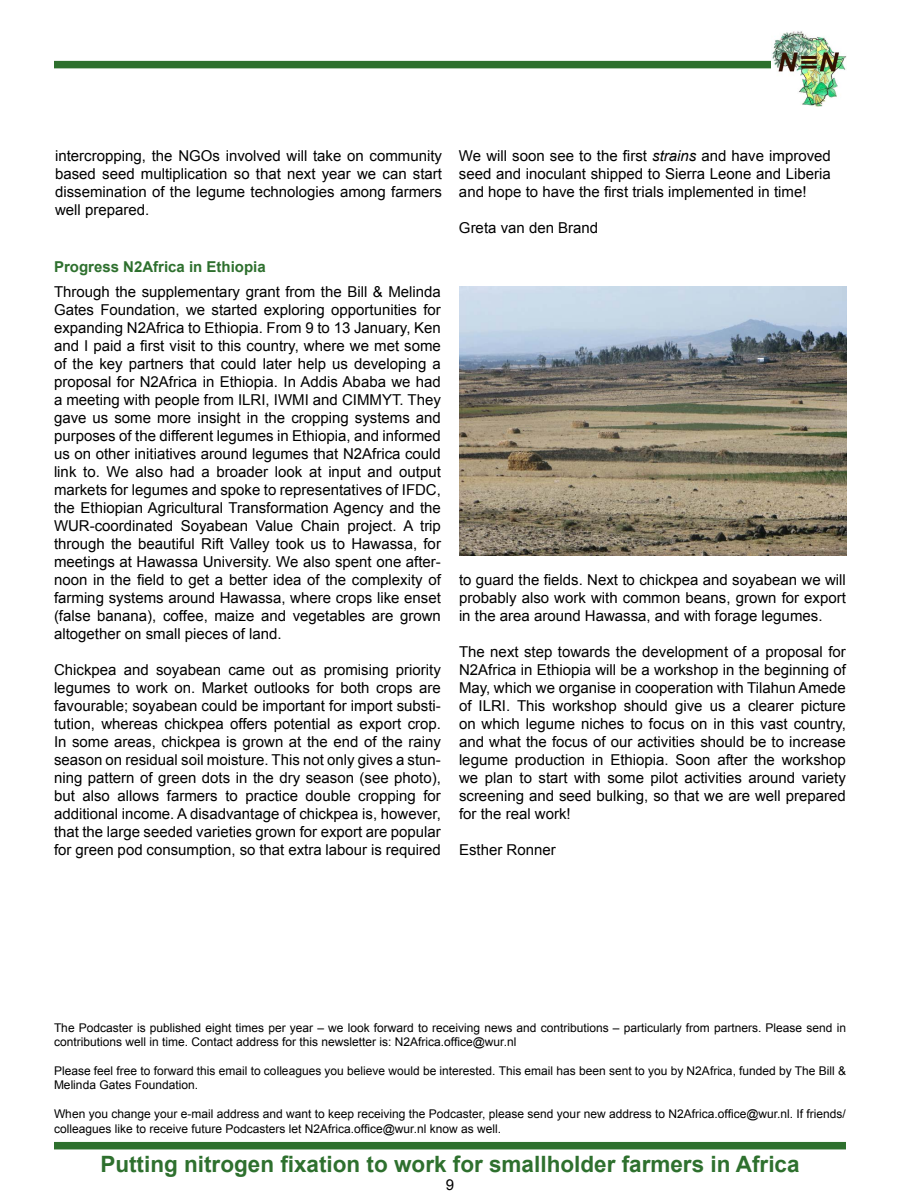
<style>
.page{position:relative;width:900px;height:1200px;background:#fff}
.page>*{position:absolute;margin:0;border:0;box-sizing:border-box;transform-origin:0 0}
.t1{font:700 22.5px "Arial";color:#2e702e}
.t2{font:15px/18px "Arial";color:#000;text-align:justify}
.t3{font:700 15px "Arial";color:#2e702e}
.t4{font:12px/14.4px "Arial";color:#000}
.s1{font-style:italic}
</style>
<div class="page">
<div style="left:54px;top:1142px;width:792px;height:7px;background:#2e702e"></div>
<div style="left:54px;top:61px;width:717px;height:7px;background:#2e702e"></div>
<img style="left:772px;top:31px;width:74px;height:76px">
<img style="left:459px;top:286px;width:387px;height:270px">
<p class="t2" style="left:55px;top:147px;width:389px">intercropping, the NGOs involved will take on community based seed multiplication so that next year we can start dissemination of the legume technologies among farmers well prepared.</p>
<p class="t2" style="left:459px;top:147px;width:373px">We will soon see to the first <span class="s1">strains</span> and have improved seed and inoculant shipped to Sierra Leone and Liberia and hope to have the first trials implemented in time!</p>
<p class="t2" style="left:459px;top:219px;width:141px">Greta van den Brand</p>
<p class="t3" style="left:54px;top:257px;width:213px">Progress N2Africa in Ethiopia</p>
<p class="t2" style="left:54px;top:283px;width:388px">Through the supplementary grant from the Bill &amp; Melinda Gates Foundation, we started exploring opportunities for expanding N2Africa to Ethiopia. From 9 to 13 January, Ken and I paid a first visit to this country, where we met some of the key partners that could later help us developing a proposal for N2Africa in Ethiopia. In Addis Ababa we had a meeting with people from ILRI, IWMI and CIMMYT. They gave us some more insight in the cropping systems and purposes of the different legumes in Ethiopia, and informed us on other initiatives around legumes that N2Africa could link to. We also had a broader look at input and output markets for legumes and spoke to representatives of IFDC, the Ethiopian Agricultural Transformation Agency and the WUR-coordinated Soyabean Value Chain project. A trip through the beautiful Rift Valley took us to Hawassa, for meetings at Hawassa University. We also spent one after&shy;noon in the field to get a better idea of the complexity of farming systems around Hawassa, where crops like enset (false banana), coffee, maize and vegetables are grown altogether on small pieces of land.</p>
<p class="t2" style="left:54px;top:661px;width:389px">Chickpea and soyabean came out as promising priority legumes to work on. Market outlooks for both crops are favourable; soyabean could be important for import substi&shy;tution, whereas chickpea offers potential as export crop.<br>In some areas, chickpea is grown at the end of the rainy season on residual soil moisture. This not only gives a stun&shy;ning pattern of green dots in the dry season (see photo), but also allows farmers to practice double cropping for additional income. A disadvantage of chickpea is, however, that the large seeded varieties grown for export are popular for green pod consumption, so that extra labour is required</p>
<p class="t2" style="left:459px;top:571px;width:388px">to guard the fields. Next to chickpea and soyabean we will probably also work with common beans, grown for export in the area around Hawassa, and with forage legumes.</p>
<p class="t2" style="left:459px;top:643px;width:388px">The next step towards the development of a proposal for N2Africa in Ethiopia will be a workshop in the beginning of May, which we organise in cooperation with Tilahun Amede of ILRI. This workshop should give us a clearer picture on which legume niches to focus on in this vast country, and what the focus of our activities should be to increase legume production in Ethiopia. Soon after the workshop we plan to start with some pilot activities around variety screening and seed bulking, so that we are well prepared for the real work!</p>
<p class="t2" style="left:459px;top:841px;width:98px">Esther Ronner</p>
<p class="t4" style="left:54px;top:1021px;width:794px">The Podcaster is published eight times per year – we look forward to receiving news and contributions – particularly from partners. Please send in contributions well in time. Contact address for this newsletter is: N2Africa.office@wur.nl</p>
<p class="t4" style="left:54px;top:1064px;width:794px">Please feel free to forward this email to colleagues you believe would be interested. This email has been sent to you by N2Africa, funded by The Bill &amp;<br>Melinda Gates Foundation.</p>
<p class="t4" style="left:54px;top:1107px;width:793px">When you change your e-mail address and want to keep receiving the Podcaster, please send your new address to N2Africa.office@wur.nl. If friends/ colleagues like to receive future Podcasters let N2Africa.office@wur.nl know as well.</p>
<h1 class="t1" style="left:100px;top:1149px;width:701px">Putting nitrogen fixation to work for smallholder farmers in Africa</h1>
<p class="t2" style="left:446px;top:1176px;width:10px">9</p>
</div>
